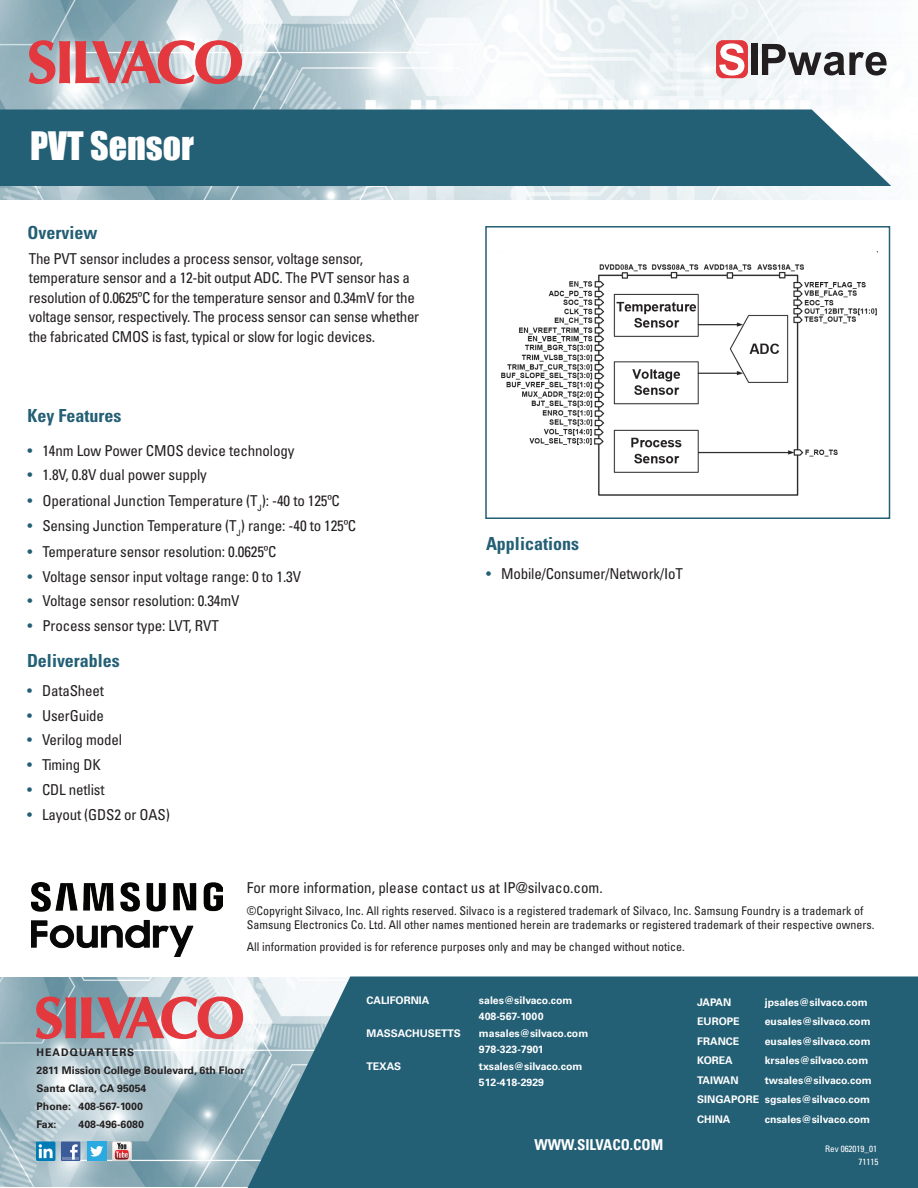
<style>
.page{position:relative;width:918px;height:1188px;background:#fff}
.page>*{position:absolute;margin:0;border:0;box-sizing:border-box;transform-origin:0 0}
.t1{font:36px "Impact";color:#fff}
.t2{font:700 condensed 18px "Univers";color:#235f75}
.t3{font:condensed 15px/19.5px "Univers";letter-spacing:-.01em;color:#231f20}
.t4{font:700 condensed 15px "Univers";color:#fff}
.t5{font:condensed 12px/13.5px "Univers";color:#231f20}
.t6{font:700 10.5px/16.5px "Univers";color:#fff}
.t7{font:700 10.5px/18px "Univers";color:#231f20}
.t8{font:condensed 9px/13.5px "Univers";color:#fff;text-align:right}
.s1{color:#235f75}
</style>
<div class="page">
<img style="left:0;top:0;width:892px;height:199px">
<svg style="left:29px;top:40px;width:213px;height:44px"></svg>
<div style="left:716px;top:40px;width:32px;height:38px;background:#e1373d;border-radius:7px"></div>
<svg style="left:719px;top:43px;width:25px;height:33px"></svg>
<div style="left:752px;top:44px;width:6px;height:31px;background:#231f20"></div>
<svg style="left:762px;top:44px;width:125px;height:32px"></svg>
<div style="left:0;top:109px;width:891px;height:77px;background:#235f75"></div>
<img style="left:0;top:978px;width:248px;height:208px">
<svg style="left:36px;top:997px;width:207px;height:42px"></svg>
<svg style="left:248px;top:976px;width:670px;height:212px;fill:#235f75"></svg>
<img style="left:31px;top:883px;width:192px;height:74px">
<img style="left:501px;top:264px;width:376px;height:232px">
<div style="left:485px;top:226px;width:405px;height:293px;border:2px solid #235f75"></div>
<div style="left:61px;top:1142px;width:19px;height:19px;background:#3b5b99"></div>
<hr style="left:62px;top:1157px;width:17px;height:3px;background:#6d84b3">
<svg style="left:70px;top:1144px;width:8px;height:16px"></svg>
<svg style="left:36px;top:1142px;width:19px;height:19px"></svg>
<svg style="left:39px;top:1144px;width:14px;height:14px"></svg>
<div style="left:87px;top:1142px;width:19px;height:19px;background:#2aaae1"></div>
<svg style="left:90px;top:1146px;width:13px;height:11px"></svg>
<svg style="left:112px;top:1142px;width:19px;height:19px"></svg>
<h1 class="t1" style="left:30px;top:117px;width:165px">PVT Sensor</h1>
<p class="t2" style="left:27px;top:222px;width:71px">Overview</p>
<p class="t3" style="left:29px;top:249px;width:392px">The PVT sensor includes a process sensor, voltage sensor, temperature sensor and a 12-bit output ADC. The PVT sensor has a resolution of 0.0625ºC for the temperature sensor and 0.34mV for the voltage sensor, respectively. The process sensor can sense whether the fabricated CMOS is fast, typical or slow for logic devices.</p>
<p class="t2" style="left:27px;top:405px;width:95px">Key Features</p>
<p class="t3" style="left:27px;top:440px;width:269px"><span class="s1">•</span> 14nm Low Power CMOS device technology</p>
<p class="t3" style="left:27px;top:465px;width:181px"><span class="s1">•</span> 1.8V, 0.8V dual power supply</p>
<p class="t3" style="left:27px;top:491px;width:314px"><span class="s1">•</span> Operational Junction Temperature (T<sub>J</sub>): -40 to 125ºC</p>
<p class="t3" style="left:27px;top:516px;width:330px"><span class="s1">•</span> Sensing Junction Temperature (T<sub>J</sub>) range: -40 to 125ºC</p>
<p class="t3" style="left:27px;top:542px;width:251px"><span class="s1">•</span> Temperature sensor resolution: 0.0625ºC</p>
<p class="t3" style="left:27px;top:566px;width:275px"><span class="s1">•</span> Voltage sensor input voltage range: 0 to 1.3V</p>
<p class="t3" style="left:27px;top:591px;width:214px"><span class="s1">•</span> Voltage sensor resolution: 0.34mV</p>
<p class="t3" style="left:27px;top:616px;width:193px"><span class="s1">•</span> Process sensor type: LVT, RVT</p>
<p class="t2" style="left:27px;top:649px;width:94px">Deliverables</p>
<p class="t3" style="left:27px;top:681px;width:79px"><span class="s1">•</span> DataSheet</p>
<p class="t3" style="left:27px;top:705px;width:79px"><span class="s1">•</span> UserGuide</p>
<p class="t3" style="left:27px;top:730px;width:97px"><span class="s1">•</span> Verilog model</p>
<p class="t3" style="left:27px;top:755px;width:75px"><span class="s1">•</span> Timing DK</p>
<p class="t3" style="left:27px;top:780px;width:79px"><span class="s1">•</span> CDL netlist</p>
<p class="t3" style="left:27px;top:804px;width:144px"><span class="s1">•</span> Layout (GDS2 or OAS)</p>
<p class="t2" style="left:486px;top:532px;width:95px">Applications</p>
<p class="t3" style="left:486px;top:564px;width:198px"><span class="s1">•</span> Mobile/Consumer/Network/IoT</p>
<p class="t3" style="left:247px;top:877px;width:357px">For more information, please contact us at IP@silvaco.com.</p>
<p class="t5" style="left:247px;top:904px;width:629px">©Copyright Silvaco, Inc. All rights reserved. Silvaco is a registered trademark of Silvaco, Inc. Samsung Foundry is a trademark of<br>Samsung Electronics Co. Ltd. All other names mentioned herein are trademarks or registered trademark of their respective owners.</p>
<p class="t5" style="left:247px;top:940px;width:439px">All information provided is for reference purposes only and may be changed without notice.</p>
<p class="t7" style="left:37px;top:1043px;width:209px">HEADQUARTERS<br>2811 Mission College Boulevard, 6th Floor<br>Santa Clara, CA 95054<br>Phone: 408-567-1000<br>Fax:</p>
<p class="t7" style="left:79px;top:1115px;width:67px">408-496-6080</p>
<p class="t6" style="left:366px;top:992px;width:65px">CALIFORNIA</p>
<p class="t6" style="left:479px;top:992px;width:95px">sales@silvaco.com<br>408-567-1000</p>
<p class="t6" style="left:366px;top:1025px;width:96px">MASSACHUSETTS</p>
<p class="t6" style="left:479px;top:1025px;width:111px">masales@silvaco.com<br>978-323-7901</p>
<p class="t6" style="left:366px;top:1058px;width:36px">TEXAS</p>
<p class="t6" style="left:479px;top:1058px;width:105px">txsales@silvaco.com<br>512-418-2929</p>
<p class="t4" style="left:534px;top:1135px;width:130px">WWW.SILVACO.COM</p>
<p class="t6" style="left:697px;top:994px;width:36px">JAPAN</p>
<p class="t6" style="left:765px;top:994px;width:104px">jpsales@silvaco.com</p>
<p class="t6" style="left:697px;top:1014px;width:44px">EUROPE</p>
<p class="t6" style="left:765px;top:1014px;width:107px">eusales@silvaco.com</p>
<p class="t6" style="left:697px;top:1033px;width:44px">FRANCE</p>
<p class="t6" style="left:765px;top:1033px;width:107px">eusales@silvaco.com</p>
<p class="t6" style="left:697px;top:1053px;width:37px">KOREA</p>
<p class="t6" style="left:765px;top:1053px;width:105px">krsales@silvaco.com</p>
<p class="t6" style="left:697px;top:1072px;width:43px">TAIWAN</p>
<p class="t6" style="left:697px;top:1071px;width:176px;line-height:19.5px;text-indent:68px">twsales@silvaco.com<br>SINGAPORE sgsales@silvaco.com<br>CHINA</p>
<p class="t6" style="left:765px;top:1111px;width:107px">cnsales@silvaco.com</p>
<p class="t8" style="left:825px;top:1142px;width:55px">Rev 062019_01<br>71115</p>
</div>
